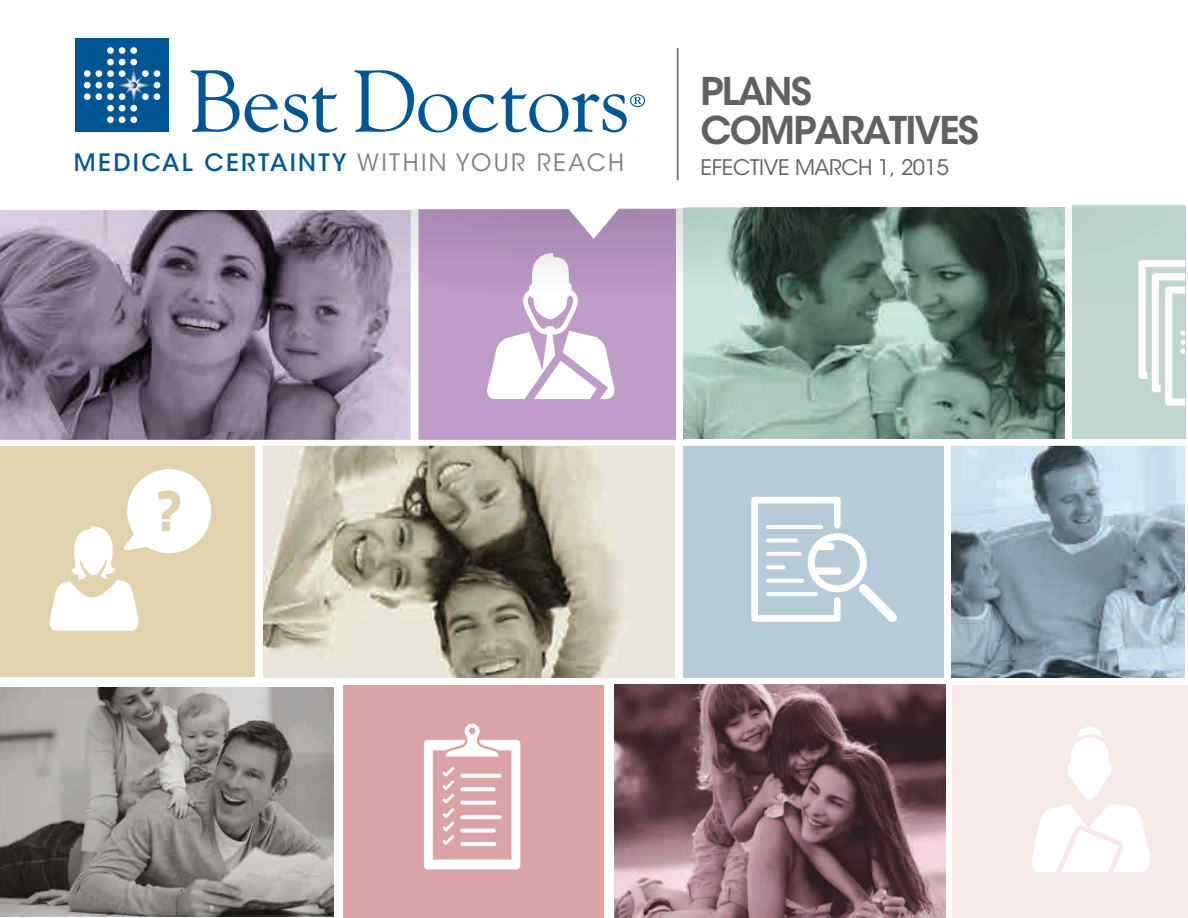
<style>
.page{position:relative;width:1188px;height:918px;background:#fff}
.page>*{position:absolute;margin:0;border:0;box-sizing:border-box;transform-origin:0 0}
.t1{font:600 37.95px/39.6px "ITC Avant Garde Std";letter-spacing:-.05em;color:#616164}
.t2{font:500 23.85px "ITC Avant Garde Std";letter-spacing:.1em;color:#005595}
.t3{font:21.3px "ITC Avant Garde Std";letter-spacing:-.015em;color:#616164}
.s1{font-weight:400;color:#808285}
</style>
<div class="page">
<div style="left:415px;top:209px;width:261px;height:233px;background:#bf9bc8"></div>
<div style="left:683px;top:445px;width:261px;height:232px;background:#b6cad8"></div>
<div style="left:343px;top:685px;width:261px;height:233px;background:#daa4a6"></div>
<div style="left:953px;top:685px;width:235px;height:233px;background:#f6e9e8"></div>
<img style="left:683px;top:298px;width:382px;height:141px">
<img style="left:0;top:298px;width:411px;height:142px">
<div style="left:0;top:446px;width:254px;height:231px;background:#e0d2ac"></div>
<img style="left:263px;top:446px;width:412px;height:231px">
<img style="left:952px;top:446px;width:233px;height:231px">
<img style="left:614px;top:685px;width:332px;height:233px">
<div style="left:411px;top:209px;width:8px;height:234px;background:#fff"></div>
<div style="left:0;top:440px;width:1187px;height:6px;background:#fff"></div>
<svg style="left:424px;top:724px;width:96px;height:145px"></svg>
<svg style="left:487px;top:298px;width:127px;height:101px"></svg>
<svg style="left:1032px;top:727px;width:118px;height:145px"></svg>
<svg style="left:50px;top:469px;width:161px;height:162px"></svg>
<svg style="left:751px;top:497px;width:146px;height:125px"></svg>
<div style="left:1072px;top:206px;width:114px;height:233px;background:#bfd5cd"></div>
<img style="left:0;top:687px;width:334px;height:229px">
<svg style="left:1139px;top:298px;width:46px;height:108px"></svg>
<svg style="left:191px;top:70px;width:87px;height:62px"></svg>
<svg style="left:284px;top:87px;width:53px;height:45px"></svg>
<svg style="left:354px;top:70px;width:103px;height:62px"></svg>
<svg style="left:463px;top:87px;width:182px;height:45px"></svg>
<div style="left:75px;top:38px;width:94px;height:94px;background:#005595"></div>
<svg style="left:84px;top:47px;width:77px;height:76px"></svg>
<hr style="left:677px;top:48px;width:2px;height:132px;background:#717275">
<svg style="left:0;top:207px;width:1185px;height:91px"></svg>
<h1 class="t1" style="left:701px;top:71px;width:280px">PLANS<br>COMPARATIVES</h1>
<p class="t2" style="left:74px;top:147px;width:552px">MEDICAL CERTAINTY <span class="s1">WITHIN YOUR REACH</span></p>
<p class="t3" style="left:701px;top:154px;width:250px">EFECTIVE MARCH 1, 2015</p>
</div>
